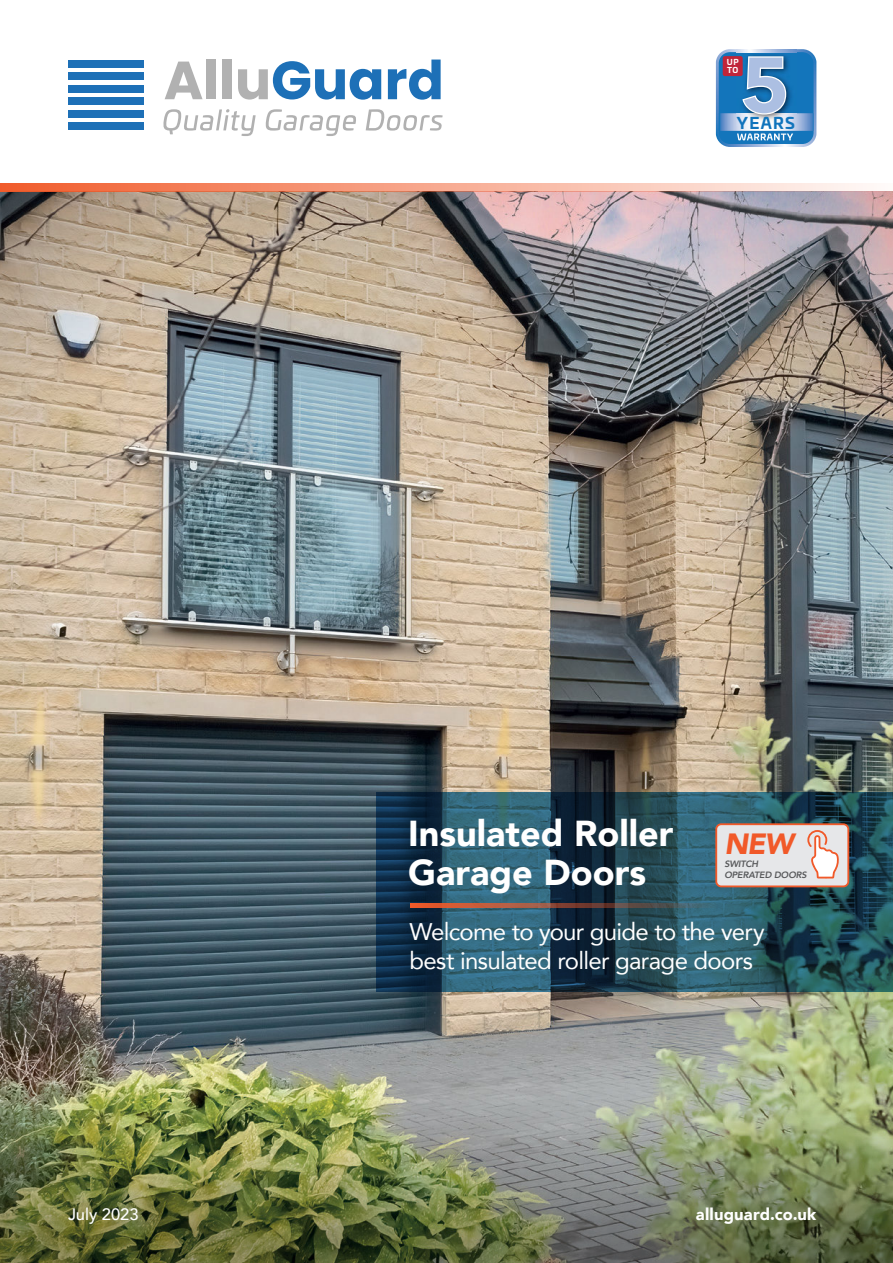
<style>
.page{position:relative;width:893px;height:1263px;background:#fff}
.page>*{position:absolute;margin:0;border:0;box-sizing:border-box;transform-origin:0 0}
.t1{font:900 36px/39px "Avenir";color:#fff}
.t2{font:italic 900 29.25px "Avenir";color:#f15929}
.t3{font:24px/28.8px "Avenir";letter-spacing:-.03em;color:#fff}
.t4{font:900 16.5px "Avenir";letter-spacing:.01em;color:#fff}
.t5{font:500 16.5px "Avenir";color:#fff}
.t6{font:700 15.6px "Univia Pro";letter-spacing:.08em;color:#1074bc}
.t7{font:italic 800 9.15px/10.9px "Avenir";letter-spacing:-.015em;color:#57585a}
.t8{font:700 7.8px/7.8px "Univia Pro";color:#fff}
</style>
<div class="page">
<img style="left:0;top:191px;width:893px;height:895px">
<svg style="left:376px;top:792px;width:517px;height:199px;background:#224b5c"></svg>
<svg style="left:410px;top:903px;width:308px;height:4px"></svg>
<svg style="left:165px;top:62px;width:38px;height:37px"></svg>
<div style="left:207px;top:60px;width:9px;height:39px;background:#b1b1b1"></div>
<div style="left:222px;top:60px;width:10px;height:39px;background:#b1b1b1"></div>
<svg style="left:238px;top:61px;width:143px;height:39px"></svg>
<svg style="left:388px;top:60px;width:53px;height:40px"></svg>
<svg style="left:163px;top:109px;width:93px;height:27px"></svg>
<svg style="left:265px;top:109px;width:91px;height:27px"></svg>
<svg style="left:366px;top:109px;width:77px;height:22px"></svg>
<div style="left:68px;top:60px;width:76px;height:8px;background:#1d70b7"></div>
<div style="left:68px;top:72px;width:76px;height:8px;background:#1d70b7"></div>
<div style="left:68px;top:85px;width:76px;height:8px;background:#1d70b7"></div>
<div style="left:68px;top:97px;width:76px;height:8px;background:#1d70b7"></div>
<div style="left:68px;top:110px;width:76px;height:7px;background:#1d70b7"></div>
<div style="left:68px;top:122px;width:76px;height:8px;background:#1d70b7"></div>
<svg style="left:0;top:183px;width:870px;height:8px;background:#f7a98f"></svg>
<div style="left:716px;top:824px;width:132px;height:62px;background:#e6e7e9;border-radius:5px"></div>
<div style="left:715px;top:823px;width:134px;height:64px;border:2px solid #f15929;border-radius:5px"></div>
<svg style="left:807px;top:830px;width:32px;height:48px"></svg>
<img style="left:0;top:1086px;width:893px;height:177px">
<svg style="left:716px;top:49px;width:100px;height:98px;background:#649ccc"></svg>
<div style="left:723px;top:56px;width:20px;height:20px;background:#c02539;border-radius:2px"></div>
<p class="t8" style="left:727px;top:58px;width:13px">UP<br>TO</p>
<p class="t6" style="left:737px;top:110px;width:60px">YEARS</p>
<p class="t1" style="left:408px;top:813px;width:267px">Insulated Roller<br>Garage Doors</p>
<p class="t2" style="left:724px;top:819px;width:71px">NEW</p>
<p class="t7" style="left:724px;top:858px;width:84px">SWITCH<br>OPERATED DOORS</p>
<p class="t3" style="left:409px;top:917px;width:357px">Welcome to your guide to the very best insulated roller garage doors</p>
<p class="t5" style="left:68px;top:1200px;width:72px">July 2023</p>
<p class="t4" style="left:696px;top:1200px;width:122px">alluguard.co.uk</p>
</div>
